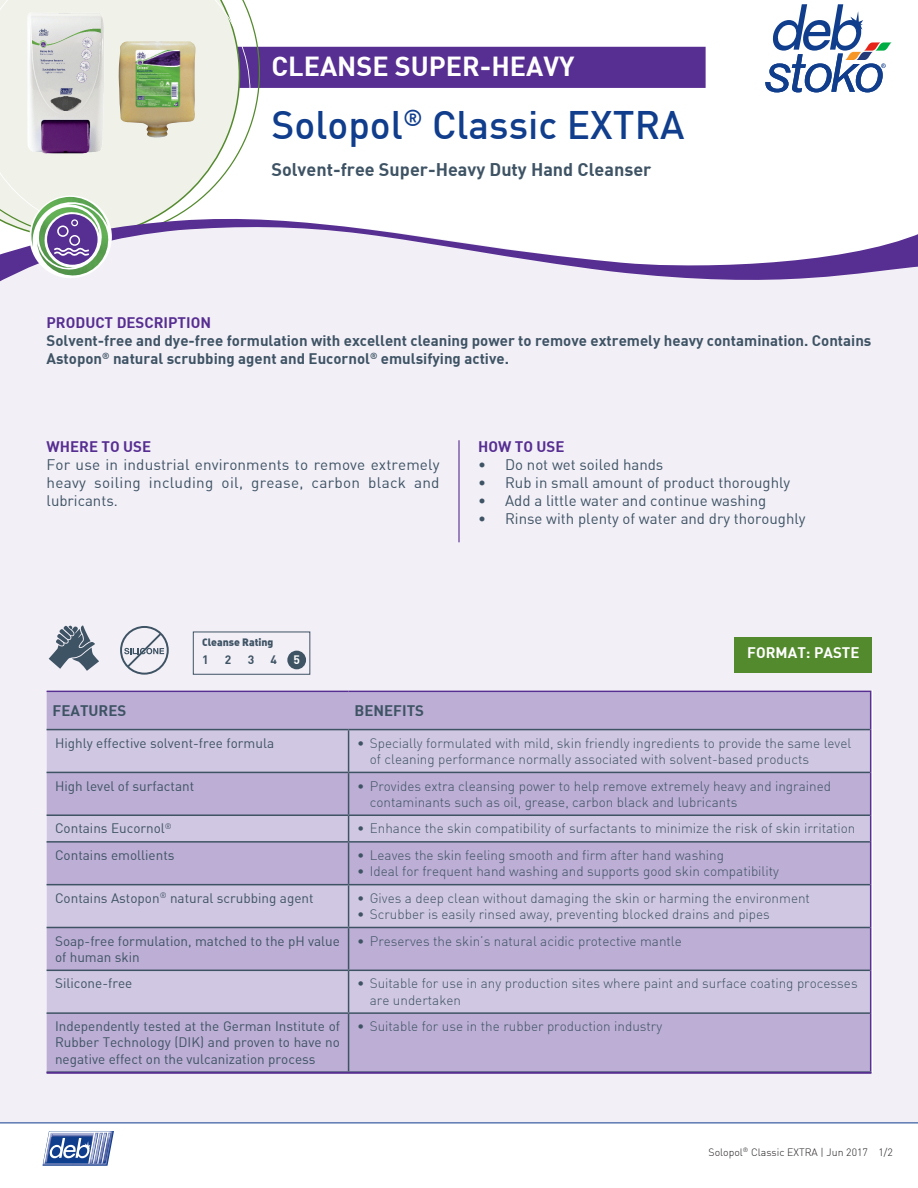
<style>
.page{position:relative;width:918px;height:1188px;background:#fff}
.page>*{position:absolute;margin:0;border:0;box-sizing:border-box;transform-origin:0 0}
.t1{font:500 39px "DI Nbek";color:#103d8c}
.t2{font:700 27px "DI Nbek";color:#fff}
._08_Copy_Prokyon_8_7{font:700 18px "DI Nbek";color:#3e5364}
._08_Subline_Prokyon{font:15px/18px "DIN Bek";color:#3e5364;text-align:justify}
._08_Subline_Prokyon-2{font:700 15px/18px "DI Nbek";color:#3e5364}
._08_Subline_Prokyon-3{font:700 15px "DI Nbek";color:#572e91}
._08_Subline_Prokyon-4{font:700 15px "DI Nbek";color:#fff}
.t3{font:300 13.5px/16.2px "DI Nbek";color:#3e5364}
._08_Subline_Prokyon-5{font:13.5px/16.2px "DIN Bek";color:#3e5364}
._08_Subline_Prokyon-6{font:700 12px "DI Nbek";color:#3e5364}
._08_Subline_Prokyon-7{font:700 12px "DI Nbek";color:#fff}
._07_Prokyon_7_9{font:300 10.5px "DI Nbek";color:#231f20}
._08_Subline_Prokyon-8{font:10.5px "DIN Black Alternate";color:#3e5364}
</style>
<div class="page">
<div style="left:0;top:0;width:918px;height:1123px;background:#f2eff7"></div>
<hr style="left:0;top:1123px;width:918px;height:1px;background:#103d8c">
<svg style="left:43px;top:1131px;width:71px;height:35px"></svg>
<div style="left:275px;top:0;width:643px;height:216px;background:#fff"></div>
<div style="left:203px;top:47px;width:503px;height:41px;background:#572e91;border:2px solid #572e91"></div>
<svg style="left:0;top:0;width:275px;height:216px;fill:#f0f2e9"></svg>
<svg style="left:0;top:216px;width:918px;height:66px"></svg>
<img style="left:37px;top:203px;width:73px;height:74px">
<img style="left:37px;top:247px;width:63px;height:23px">
<img style="left:29px;top:197px;width:79px;height:50px">
<div style="left:47px;top:692px;width:823px;height:379px;background:#bcaed4"></div>
<svg style="left:47px;top:730px;width:823px;height:282px;background:#c5bada"></svg>
<hr style="left:47px;top:729px;width:302px;height:1px;background:#3e5364">
<hr style="left:47px;top:772px;width:302px;height:1px;background:#3e5364">
<hr style="left:47px;top:814px;width:302px;height:2px;background:#3e5364">
<hr style="left:47px;top:841px;width:302px;height:2px;background:#3e5364">
<hr style="left:47px;top:884px;width:302px;height:1px;background:#3e5364">
<hr style="left:47px;top:927px;width:302px;height:1px;background:#3e5364">
<hr style="left:47px;top:970px;width:302px;height:1px;background:#3e5364">
<hr style="left:47px;top:1012px;width:302px;height:2px;background:#3e5364">
<hr style="left:47px;top:1071px;width:302px;height:2px;background:#3e5364">
<hr style="left:348px;top:730px;width:1px;height:42px;background:#3e5364">
<hr style="left:348px;top:773px;width:1px;height:41px;background:#3e5364">
<svg style="left:348px;top:816px;width:1px;height:25px"></svg>
<hr style="left:348px;top:843px;width:1px;height:41px;background:#3e5364">
<hr style="left:348px;top:885px;width:1px;height:42px;background:#3e5364">
<hr style="left:348px;top:928px;width:1px;height:42px;background:#3e5364">
<hr style="left:348px;top:971px;width:1px;height:41px;background:#3e5364">
<hr style="left:348px;top:1014px;width:1px;height:57px;background:#3e5364">
<hr style="left:349px;top:729px;width:521px;height:1px;background:#3e5364">
<hr style="left:349px;top:772px;width:521px;height:1px;background:#3e5364">
<hr style="left:349px;top:814px;width:521px;height:2px;background:#3e5364">
<hr style="left:349px;top:841px;width:521px;height:2px;background:#3e5364">
<hr style="left:349px;top:884px;width:521px;height:1px;background:#3e5364">
<hr style="left:349px;top:927px;width:521px;height:1px;background:#3e5364">
<hr style="left:349px;top:970px;width:521px;height:1px;background:#3e5364">
<hr style="left:349px;top:1012px;width:521px;height:2px;background:#3e5364">
<hr style="left:349px;top:1071px;width:522px;height:2px;background:#3e5364">
<hr style="left:47px;top:691px;width:302px;height:1px;background:#572e91">
<hr style="left:349px;top:691px;width:522px;height:1px;background:#572e91">
<hr style="left:870px;top:692px;width:1px;height:38px;background:#572e91">
<hr style="left:870px;top:730px;width:1px;height:42px;background:#572e91">
<hr style="left:870px;top:772px;width:1px;height:43px;background:#572e91">
<svg style="left:870px;top:815px;width:1px;height:27px"></svg>
<hr style="left:870px;top:842px;width:1px;height:43px;background:#572e91">
<hr style="left:870px;top:885px;width:1px;height:42px;background:#572e91">
<hr style="left:870px;top:927px;width:1px;height:43px;background:#572e91">
<hr style="left:870px;top:970px;width:1px;height:43px;background:#572e91">
<hr style="left:870px;top:1013px;width:1px;height:58px;background:#572e91">
<img style="left:21px;top:6px;width:85px;height:157px">
<img style="left:119px;top:41px;width:77px;height:97px">
<svg style="left:120px;top:626px;width:49px;height:49px"></svg>
<div style="left:734px;top:637px;width:137px;height:36px;background:#548a2e"></div>
<hr style="left:458px;top:440px;width:2px;height:102px;background:#572e91">
<div style="left:287px;top:651px;width:19px;height:18px;background:#3e5364;border-radius:50%"></div>
<div style="left:193px;top:632px;width:117px;height:43px;border:1px solid #3e5364"></div>
<svg style="left:49px;top:625px;width:50px;height:46px"></svg>
<svg style="left:765px;top:4px;width:127px;height:88px"></svg>
<hr style="left:47px;top:1072px;width:824px;height:2px;background:#572e91">
<p class="t2" style="left:271px;top:49px;width:305px">CLEANSE SUPER-HEAVY</p>
<p class="t1" style="left:271px;top:100px;width:415px">Solopol<sup>®</sup> Classic EXTRA</p>
<p class="_08_Copy_Prokyon_8_7" style="left:271px;top:158px;width:382px">Solvent-free Super-Heavy Duty Hand Cleanser</p>
<p class="_08_Subline_Prokyon-3" style="left:47px;top:312px;width:166px">PRODUCT DESCRIPTION</p>
<p class="_08_Subline_Prokyon-2" style="left:47px;top:331px;width:826px">Solvent-free and dye-free formulation with excellent cleaning power to remove extremely heavy contamination. Contains<br>Astopon<sup>®</sup> natural scrubbing agent and Eucornol<sup>®</sup> emulsifying active.</p>
<p class="_08_Subline_Prokyon-3" style="left:47px;top:437px;width:106px">WHERE TO USE</p>
<p class="_08_Subline_Prokyon" style="left:47px;top:456px;width:395px">For use in industrial environments to remove extremely heavy soiling including oil, grease, carbon black and lubricants.</p>
<p class="_08_Subline_Prokyon-3" style="left:478px;top:437px;width:88px">HOW TO USE</p>
<p class="_08_Subline_Prokyon" style="left:478px;top:456px;width:187px">• Do not wet soiled hands</p>
<p class="_08_Subline_Prokyon" style="left:478px;top:474px;width:314px">• Rub in small amount of product thoroughly</p>
<p class="_08_Subline_Prokyon" style="left:478px;top:492px;width:290px">• Add a little water and continue washing</p>
<p class="_08_Subline_Prokyon" style="left:478px;top:510px;width:329px">• Rinse with plenty of water and dry thoroughly</p>
<p class="_08_Subline_Prokyon-8" style="left:202px;top:635px;width:73px">Cleanse Rating</p>
<p class="_08_Subline_Prokyon-6" style="left:202px;top:652px;width:8px">1</p>
<p class="_08_Subline_Prokyon-6" style="left:225px;top:652px;width:8px">2</p>
<p class="_08_Subline_Prokyon-6" style="left:248px;top:652px;width:8px">3</p>
<p class="_08_Subline_Prokyon-6" style="left:271px;top:652px;width:8px">4</p>
<p class="_08_Subline_Prokyon-7" style="left:293px;top:652px;width:8px">5</p>
<p class="_08_Subline_Prokyon-4" style="left:747px;top:643px;width:114px">FORMAT: PASTE</p>
<p class="_08_Subline_Prokyon-2" style="left:53px;top:701px;width:75px">FEATURES</p>
<p class="_08_Subline_Prokyon-2" style="left:355px;top:701px;width:71px">BENEFITS</p>
<p class="_08_Subline_Prokyon-5" style="left:55px;top:734px;width:221px">Highly effective solvent-free formula</p>
<p class="t3" style="left:370px;top:735px;width:483px;text-indent:-13px">• Specially formulated with mild, skin friendly ingredients to provide the same level of cleaning performance normally associated with solvent-based products</p>
<p class="_08_Subline_Prokyon-5" style="left:55px;top:777px;width:141px">High level of surfactant</p>
<p class="t3" style="left:370px;top:777px;width:463px;text-indent:-13px">• Provides extra cleansing power to help remove extremely heavy and ingrained contaminants such as oil, grease, carbon black and lubricants</p>
<p class="_08_Subline_Prokyon-5" style="left:55px;top:820px;width:118px">Contains Eucornol<sup>®</sup></p>
<p class="t3" style="left:357px;top:820px;width:500px">• Enhance the skin compatibility of surfactants to minimize the risk of skin irritation</p>
<p class="_08_Subline_Prokyon-5" style="left:55px;top:847px;width:121px">Contains emollients</p>
<p class="t3" style="left:357px;top:847px;width:369px">• Leaves the skin feeling smooth and firm after hand washing</p>
<p class="t3" style="left:357px;top:863px;width:423px">• Ideal for frequent hand washing and supports good skin compatibility</p>
<p class="_08_Subline_Prokyon-5" style="left:55px;top:890px;width:260px">Contains Astopon<sup>®</sup> natural scrubbing agent</p>
<p class="t3" style="left:357px;top:890px;width:454px">• Gives a deep clean without damaging the skin or harming the environment</p>
<p class="t3" style="left:357px;top:906px;width:414px">• Scrubber is easily rinsed away, preventing blocked drains and pipes</p>
<p class="_08_Subline_Prokyon-5" style="left:55px;top:932px;width:287px">Soap-free formulation, matched to the pH value of human skin</p>
<p class="t3" style="left:357px;top:933px;width:326px">• Preserves the skin’s natural acidic protective mantle</p>
<p class="_08_Subline_Prokyon-5" style="left:55px;top:975px;width:79px">Silicone-free</p>
<p class="t3" style="left:370px;top:975px;width:489px;text-indent:-13px">• Suitable for use in any production sites where paint and surface coating processes are undertaken</p>
<p class="_08_Subline_Prokyon-5" style="left:55px;top:1018px;width:287px;text-align:justify">Independently tested at the German Institute of Rubber Technology (DIK) and proven to have no negative effect on the vulcanization process</p>
<p class="t3" style="left:357px;top:1018px;width:307px">• Suitable for use in the rubber production industry</p>
<p class="_07_Prokyon_7_9" style="left:709px;top:1145px;width:186px">Solopol<sup>®</sup> Classic EXTRA | Jun 2017 1/2</p>
</div>
